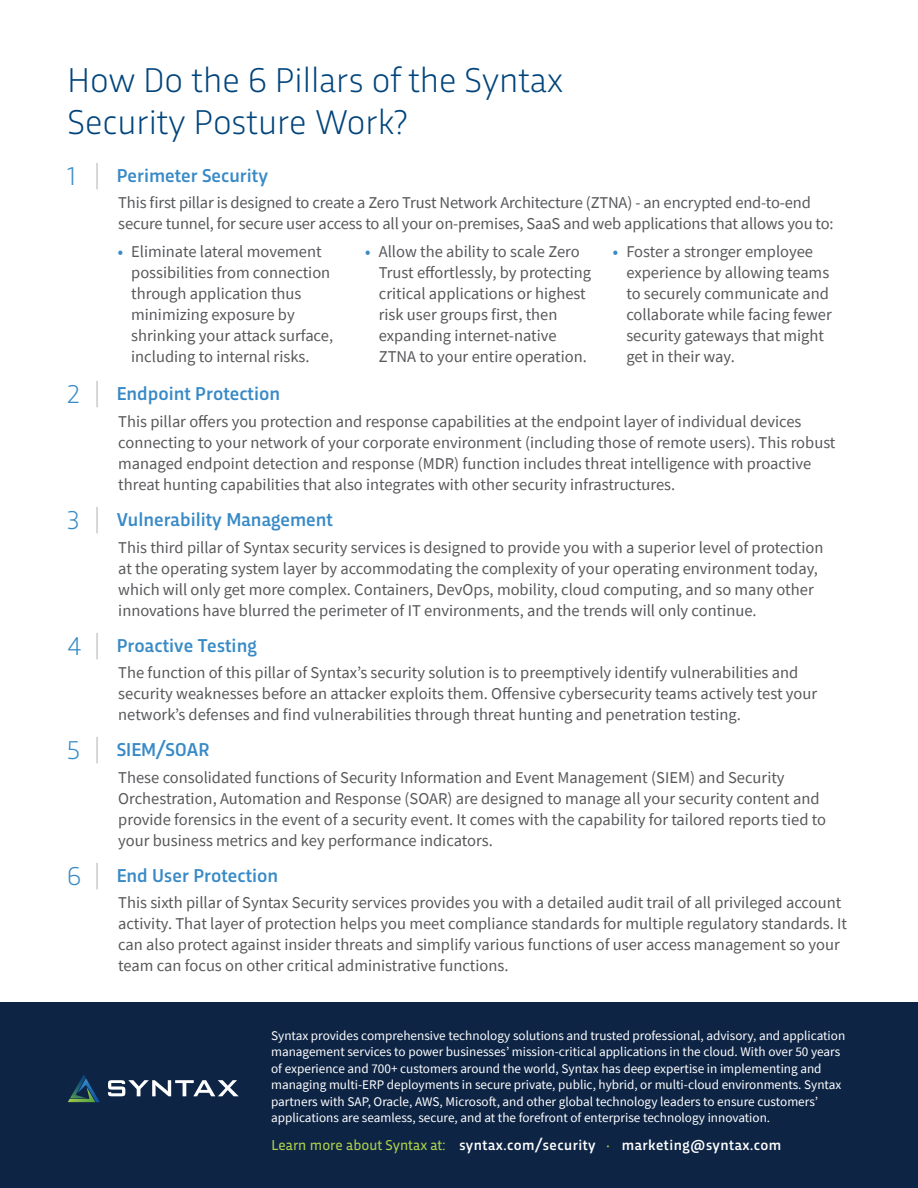
<style>
.page{position:relative;width:918px;height:1188px;background:#fff}
.page>*{position:absolute;margin:0;border:0;box-sizing:border-box;transform-origin:0 0}
.sub_title_24{font:300 36px "Trasandina";color:#00447b}
.Pillar_name{font:500 19.5px "Trasandina";color:#388ac6}
.text{font:16.5px/21px "Source Sans Pro";color:#57585a}
.t1{font:500 15px "Trasandina";letter-spacing:.03em;color:#fff}
.text-2{font:15px "Trasandina";color:#aed24c}
.text-3{font:13.2px/16.5px "Source Sans Pro";color:#fff}
.s1{font-weight:300;font-size:27px}
.s2{font-weight:300;font-size:27px;color:#c7c8cb}
.s3{font-weight:600;color:#388ac6}
.s4{color:#aed24c}
</style>
<div class="page">
<div style="left:0;top:1134px;width:918px;height:54px;background:#0d2445"></div>
<div style="left:0;top:1002px;width:918px;height:149px;background:#0d2445"></div>
<svg style="left:68px;top:1074px;width:32px;height:28px"></svg>
<svg style="left:108px;top:1080px;width:131px;height:16px"></svg>
<p class="sub_title_24" style="left:68px;top:54px;width:497px">How Do the 6 Pillars of the Syntax</p>
<p class="sub_title_24" style="left:68px;top:96px;width:341px">Security Posture Work?</p>
<p class="Pillar_name" style="left:67px;top:161px;width:202px"><span class="s1">1</span> <span class="s2">|</span> Perimeter Security</p>
<p class="text" style="left:118px;top:192px;width:717px">This first pillar is designed to create a Zero Trust Network Architecture (ZTNA) - an encrypted end-to-end secure tunnel, for secure user access to all your on-premises, SaaS and web applications that allows you to:</p>
<p class="text" style="left:131px;top:241px;width:203px;text-indent:-14px"><span class="s3">•</span> Eliminate lateral movement possibilities from connection through application thus minimizing exposure by shrinking your attack surface, including to internal risks.</p>
<p class="text" style="left:379px;top:241px;width:214px;text-indent:-14px"><span class="s3">•</span> Allow the ability to scale Zero<br>Trust effortlessly, by protecting critical applications or highest risk user groups first, then expanding internet-native<br>ZTNA to your entire operation.</p>
<p class="text" style="left:626px;top:241px;width:207px;text-indent:-14px"><span class="s3">•</span> Foster a stronger employee experience by allowing teams to securely communicate and collaborate while facing fewer security gateways that might get in their way.</p>
<p class="Pillar_name" style="left:67px;top:379px;width:215px"><span class="s1">2</span> <span class="s2">|</span> Endpoint Protection</p>
<p class="text" style="left:118px;top:411px;width:719px">This pillar offers you protection and response capabilities at the endpoint layer of individual devices connecting to your network of your corporate environment (including those of remote users). This robust managed endpoint detection and response (MDR) function includes threat intelligence with proactive threat hunting capabilities that also integrates with other security infrastructures.</p>
<p class="Pillar_name" style="left:67px;top:505px;width:267px"><span class="s1">3</span> <span class="s2">|</span> Vulnerability Management</p>
<p class="text" style="left:118px;top:536px;width:707px">This third pillar of Syntax security services is designed to provide you with a superior level of protection at the operating system layer by accommodating the complexity of your operating environment today, which will only get more complex. Containers, DevOps, mobility, cloud computing, and so many other innovations have blurred the perimeter of IT environments, and the trends will only continue.</p>
<p class="Pillar_name" style="left:67px;top:631px;width:191px"><span class="s1">4</span> <span class="s2">|</span> Proactive Testing</p>
<p class="text" style="left:118px;top:662px;width:700px">The function of this pillar of Syntax’s security solution is to preemptively identify vulnerabilities and security weaknesses before an attacker exploits them. Offensive cybersecurity teams actively test your network’s defenses and find vulnerabilities through threat hunting and penetration testing.</p>
<p class="Pillar_name" style="left:67px;top:735px;width:144px"><span class="s1">5</span> <span class="s2">|</span> SIEM/SOAR</p>
<p class="text" style="left:118px;top:767px;width:709px">These consolidated functions of Security Information and Event Management (SIEM) and Security Orchestration, Automation and Response (SOAR) are designed to manage all your security content and provide forensics in the event of a security event. It comes with the capability for tailored reports tied to your business metrics and key performance indicators.</p>
<p class="Pillar_name" style="left:67px;top:861px;width:213px"><span class="s1">6</span> <span class="s2">|</span> End User Protection</p>
<p class="text" style="left:118px;top:892px;width:730px">This sixth pillar of Syntax Security services provides you with a detailed audit trail of all privileged account activity. That layer of protection helps you meet compliance standards for multiple regulatory standards. It can also protect against insider threats and simplify various functions of user access management so your team can focus on other critical administrative functions.</p>
<p class="text-3" style="left:271px;top:1027px;width:576px">Syntax provides comprehensive technology solutions and trusted professional, advisory, and application management services to power businesses’ mission-critical applications in the cloud. With over 50 years of experience and 700+ customers around the world, Syntax has deep expertise in implementing and managing multi-ERP deployments in secure private, public, hybrid, or multi-cloud environments. Syntax partners with SAP, Oracle, AWS, Microsoft, and other global technology leaders to ensure customers’ applications are seamless, secure, and at the forefront of enterprise technology innovation.</p>
<p class="text-2" style="left:272px;top:1134px;width:175px">Learn more about Syntax at:</p>
<p class="t1" style="left:459px;top:1134px;width:138px">syntax.com/security</p>
<p class="t1" style="left:607px;top:1134px;width:176px"><span class="s4">·</span> marketing@syntax.com</p>
</div>
